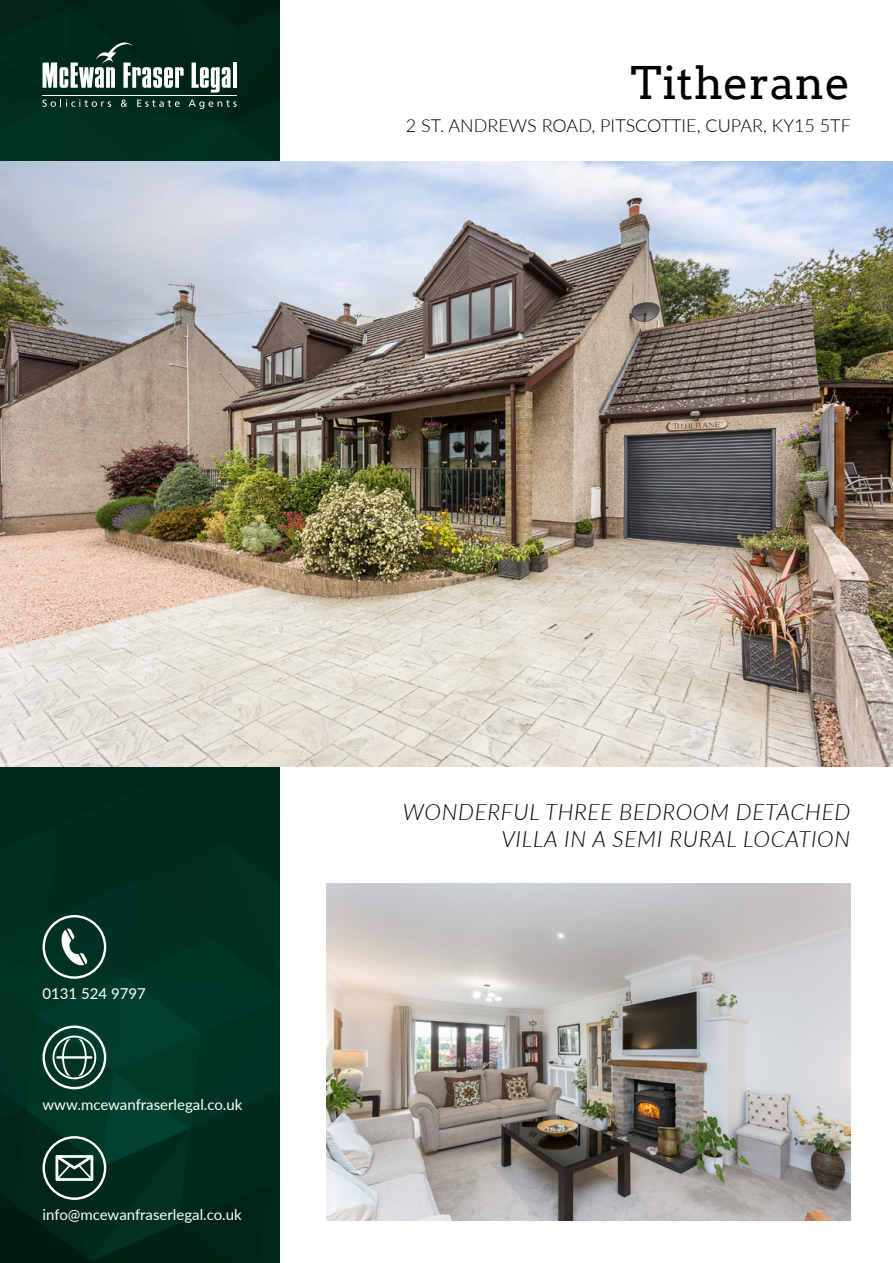
<style>
.page{position:relative;width:893px;height:1263px;background:#fff}
.page>*{position:absolute;margin:0;border:0;box-sizing:border-box;transform-origin:0 0}
.t1{font:45px "Arvo";color:#000}
.t2{font:italic 300 22.5px/27px "Lato";letter-spacing:.03em;color:#000;text-align:right}
.t3{font:300 18px "Lato";color:#000}
.t4{font:15px "Lato";color:#fff}
</style>
<div class="page">
<img style="left:0;top:0;width:279px;height:1263px">
<img style="left:0;top:162px;width:893px;height:605px">
<svg style="left:43px;top:43px;width:141px;height:45px"></svg>
<svg style="left:192px;top:63px;width:39px;height:30px"></svg>
<hr style="left:233px;top:63px;width:4px;height:25px;background:#fff">
<hr style="left:43px;top:95px;width:194px;height:1px;background:#fff">
<svg style="left:43px;top:99px;width:68px;height:8px"></svg>
<svg style="left:121px;top:100px;width:6px;height:7px"></svg>
<svg style="left:137px;top:100px;width:43px;height:7px"></svg>
<svg style="left:189px;top:100px;width:48px;height:9px"></svg>
<img style="left:326px;top:883px;width:524px;height:337px">
<svg style="left:43px;top:915px;width:63px;height:64px"></svg>
<svg style="left:43px;top:1025px;width:63px;height:64px"></svg>
<svg style="left:43px;top:1136px;width:63px;height:64px"></svg>
<h1 class="t1" style="left:631px;top:55px;width:221px">Titherane</h1>
<p class="t3" style="left:406px;top:113px;width:446px">2 ST. ANDREWS ROAD, PITSCOTTIE, CUPAR, KY15 5TF</p>
<p class="t4" style="left:43px;top:983px;width:105px">0131 524 9797</p>
<p class="t4" style="left:43px;top:1094px;width:201px">www.mcewanfraserlegal.co.uk</p>
<p class="t4" style="left:43px;top:1204px;width:201px">info@mcewanfraserlegal.co.uk</p>
<h2 class="t2" style="left:403px;top:797px;width:449px">WONDERFUL THREE BEDROOM DETACHED<br>VILLA IN A SEMI RURAL LOCATION</h2>
</div>
